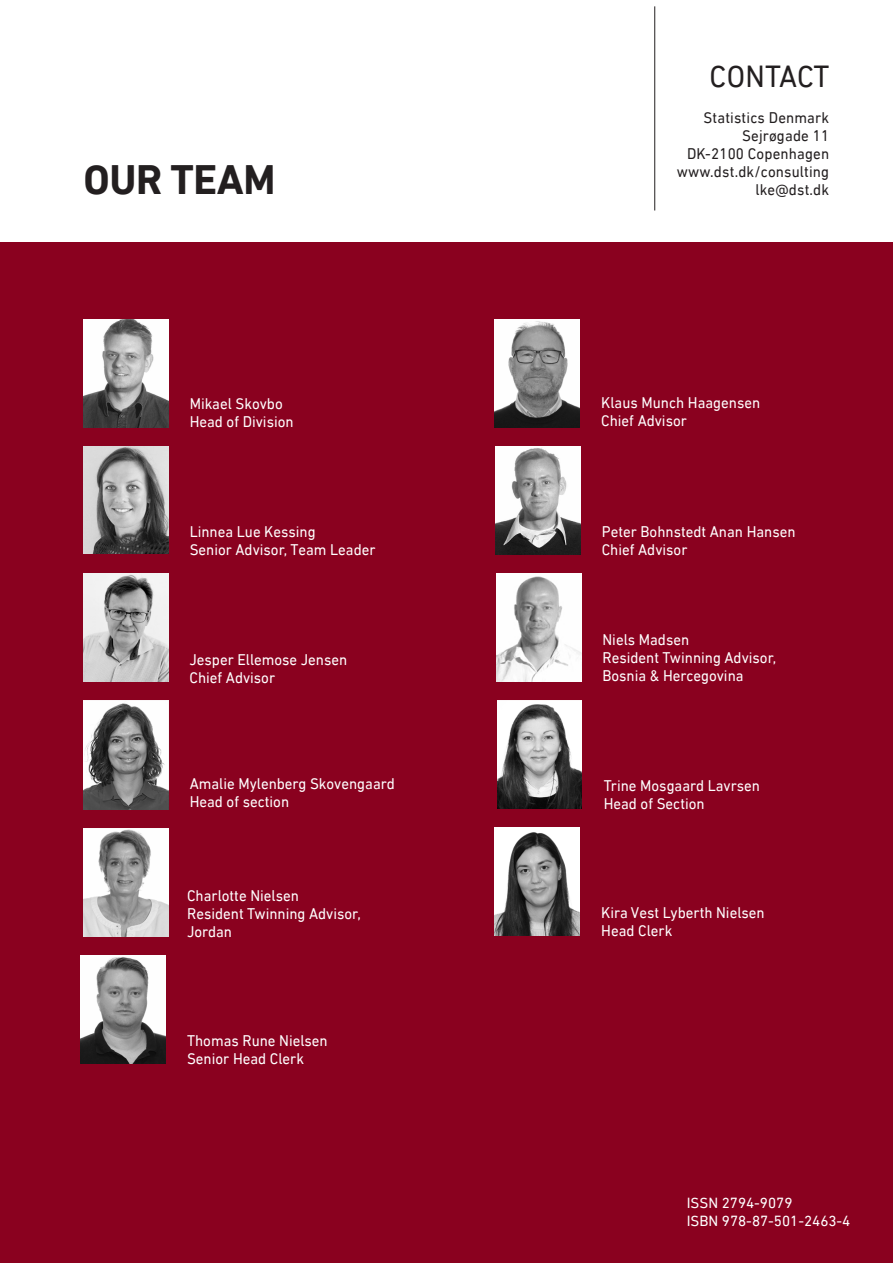
<style>
.page{position:relative;width:893px;height:1263px;background:#fff}
.page>*{position:absolute;margin:0;border:0;box-sizing:border-box;transform-origin:0 0}
.t1{font:700 42px "DIN Next LT Pro";letter-spacing:-.01em;color:#231f20}
.t2{font:31.2px "DIN Next LT Pro";color:#231f20;scale:.95 1}
.t3{font:15.75px/18px "DIN Next LT Pro";color:#fff;scale:.95 1}
.t4{font:15.75px "DIN Next LT Pro";letter-spacing:.01em;color:#231f20;scale:.95 1}
.t5{font:15px/18px "DIN Next LT Pro";color:#fff}
</style>
<div class="page">
<div style="left:0;top:242px;width:893px;height:1021px;background:#8a011f"></div>
<hr style="left:654px;top:6px;width:1px;height:204px;background:#231f20">
<img style="left:83px;top:574px;width:85px;height:108px">
<img style="left:83px;top:701px;width:85px;height:108px">
<img style="left:83px;top:828px;width:85px;height:108px">
<img style="left:495px;top:446px;width:85px;height:108px">
<img style="left:496px;top:574px;width:85px;height:107px">
<img style="left:495px;top:319px;width:85px;height:108px">
<img style="left:497px;top:700px;width:84px;height:108px">
<img style="left:83px;top:446px;width:85px;height:108px">
<img style="left:81px;top:955px;width:85px;height:108px">
<img style="left:495px;top:827px;width:85px;height:108px">
<img style="left:83px;top:319px;width:85px;height:108px">
<p class="t1" style="left:83px;top:155px;width:194px">OUR TEAM</p>
<p class="t3" style="left:190px;top:394px;width:99px">Mikael Skovbo</p>
<p class="t3" style="left:190px;top:412px;width:111px">Head of Division</p>
<p class="t3" style="left:190px;top:522px;width:134px">Linnea Lue Kessing</p>
<p class="t3" style="left:190px;top:540px;width:197px">Senior Advisor, Team Leader</p>
<p class="t3" style="left:190px;top:650px;width:168px">Jesper Ellemose Jensen</p>
<p class="t3" style="left:190px;top:668px;width:92px">Chief Advisor</p>
<p class="t3" style="left:190px;top:774px;width:217px">Amalie Mylenberg Skovengaard</p>
<p class="t3" style="left:190px;top:792px;width:106px">Head of section</p>
<p class="t3" style="left:187px;top:886px;width:184px">Charlotte Nielsen<br>Resident Twinning Advisor,</p>
<p class="t3" style="left:187px;top:922px;width:49px">Jordan</p>
<p class="t3" style="left:187px;top:1031px;width:150px">Thomas Rune Nielsen</p>
<p class="t3" style="left:187px;top:1049px;width:125px">Senior Head Clerk</p>
<p class="t2" style="left:710px;top:58px;width:128px">CONTACT</p>
<p class="t4" style="left:703px;top:108px;width:134px">Statistics Denmark</p>
<p class="t4" style="left:742px;top:127px;width:93px">Sejrøgade 11</p>
<p class="t4" style="left:687px;top:145px;width:151px">DK-2100 Copenhagen</p>
<p class="t4" style="left:677px;top:163px;width:162px">www.dst.dk/consulting</p>
<p class="t4" style="left:755px;top:181px;width:79px">lke@dst.dk</p>
<p class="t3" style="left:601px;top:393px;width:169px">Klaus Munch Haagensen</p>
<p class="t3" style="left:601px;top:411px;width:92px">Chief Advisor</p>
<p class="t3" style="left:602px;top:523px;width:205px">Peter Bohnstedt Anan Hansen<br>Chief Advisor</p>
<p class="t3" style="left:602px;top:631px;width:93px">Niels Madsen</p>
<p class="t3" style="left:602px;top:649px;width:184px">Resident Twinning Advisor,<br>Bosnia &amp; Hercegovina</p>
<p class="t3" style="left:604px;top:776px;width:166px">Trine Mosgaard Lavrsen</p>
<p class="t3" style="left:604px;top:794px;width:108px">Head of Section</p>
<p class="t3" style="left:601px;top:903px;width:174px">Kira Vest Lyberth Nielsen</p>
<p class="t3" style="left:601px;top:921px;width:76px">Head Clerk</p>
<p class="t5" style="left:687px;top:1193px;width:165px">ISSN 2794-9079<br>ISBN 978-87-501-2463-4</p>
</div>
